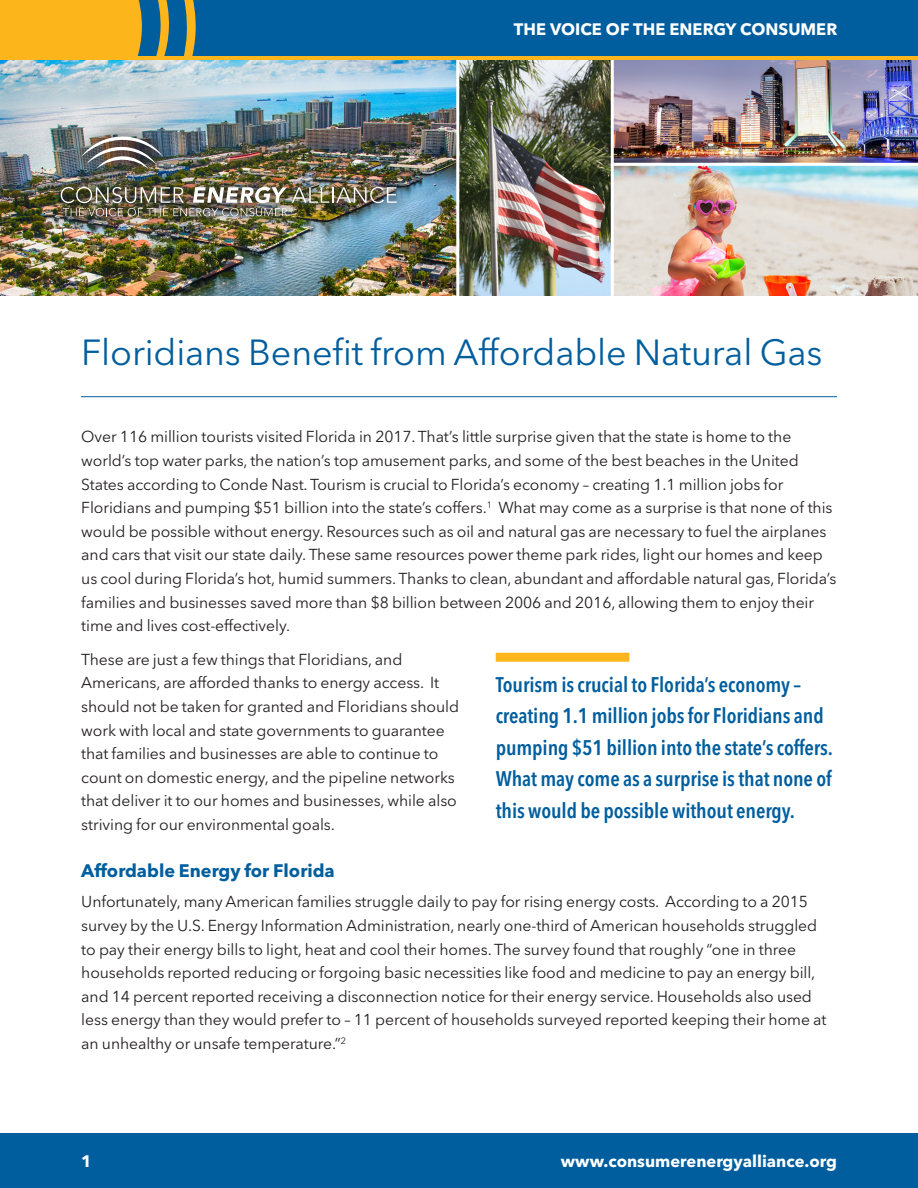
<style>
.page{position:relative;width:918px;height:1188px;background:#fff}
.page>*{position:absolute;margin:0;border:0;box-sizing:border-box;transform-origin:0 0}
.t1{font:36px "Avenir Next LT Pro";letter-spacing:-.005em;color:#005e9e}
.Quotes{font:600 condensed 21px/31.5px "Avenir Next LT Pro";letter-spacing:-.005em;color:#005e9e}
.Subtitle{font:700 18px "Avenir Next LT Pro";color:#005e9e}
.t2{font:700 16.5px "Avenir Next LT Pro";color:#fff}
.paragraph{font:15.75px/23.7px "Avenir Next LT Pro";letter-spacing:-.005em;color:#231f20}
</style>
<div class="page">
<div style="left:0;top:1133px;width:918px;height:55px;background:#005e9e"></div>
<img style="left:0;top:60px;width:918px;height:236px">
<hr style="left:611px;top:58px;width:3px;height:238px;background:#fff">
<hr style="left:456px;top:58px;width:3px;height:238px;background:#fff">
<hr style="left:613px;top:163px;width:305px;height:3px;background:#fff">
<div style="left:3px;top:0;width:915px;height:58px;background:#005e9e"></div>
<div style="left:0;top:0;width:142px;height:56px;background:#fcb61c"></div>
<svg style="left:156px;top:0;width:13px;height:56px"></svg>
<svg style="left:183px;top:0;width:13px;height:56px"></svg>
<hr style="left:0;top:56px;width:918px;height:4px;background:#fcb61c">
<img style="left:47px;top:122px;width:363px;height:108px">
<img style="left:61px;top:187px;width:336px;height:29px">
<img style="left:81px;top:136px;width:82px;height:34px">
<div style="left:496px;top:653px;width:133px;height:9px;background:#fcb61c"></div>
<hr style="left:81px;top:396px;width:756px;height:1px;background:#005e9e">
<p class="t2" style="left:514px;top:19px;width:325px">THE VOICE OF THE ENERGY CONSUMER</p>
<p class="t1" style="left:81px;top:331px;width:743px">Floridians Benefit from Affordable Natural Gas</p>
<p class="paragraph" style="left:81px;top:425px;width:757px">Over 116 million tourists visited Florida in 2017. That’s little surprise given that the state is home to the world’s top water parks, the nation’s top amusement parks, and some of the best beaches in the United States according to Conde Nast. Tourism is crucial to Florida’s economy – creating 1.1 million jobs for Floridians and pumping $51 billion into the state’s coffers.<sup>1</sup> What may come as a surprise is that none of this would be possible without energy. Resources such as oil and natural gas are necessary to fuel the airplanes and cars that visit our state daily. These same resources power theme park rides, light our homes and keep us cool during Florida’s hot, humid summers. Thanks to clean, abundant and affordable natural gas, Florida’s families and businesses saved more than $8 billion between 2006 and 2016, allowing them to enjoy their time and lives cost-effectively.</p>
<p class="paragraph" style="left:81px;top:647px;width:379px">These are just a few things that Floridians, and Americans, are afforded thanks to energy access. It should not be taken for granted and Floridians should work with local and state governments to guarantee that families and businesses are able to continue to count on domestic energy, and the pipeline networks that deliver it to our homes and businesses, while also striving for our environmental goals.</p>
<p class="Subtitle" style="left:81px;top:860px;width:255px">Affordable Energy for Florida</p>
<p class="paragraph" style="left:81px;top:890px;width:747px">Unfortunately, many American families struggle daily to pay for rising energy costs. According to a 2015 survey by the U.S. Energy Information Administration, nearly one-third of American households struggled to pay their energy bills to light, heat and cool their homes. The survey found that roughly “one in three households reported reducing or forgoing basic necessities like food and medicine to pay an energy bill, and 14 percent reported receiving a disconnection notice for their energy service. Households also used less energy than they would prefer to – 11 percent of households surveyed reported keeping their home at an unhealthy or unsafe temperature.”<sup>2</sup></p>
<p class="Quotes" style="left:496px;top:669px;width:339px">Tourism is crucial to Florida’s economy – creating 1.1 million jobs for Floridians and pumping $51 billion into the state’s coffers.<br>What may come as a surprise is that none of this would be possible without energy.</p>
<p class="t2" style="left:81px;top:1151px;width:12px">1</p>
<p class="t2" style="left:561px;top:1151px;width:278px">www.consumerenergyalliance.org</p>
</div>
